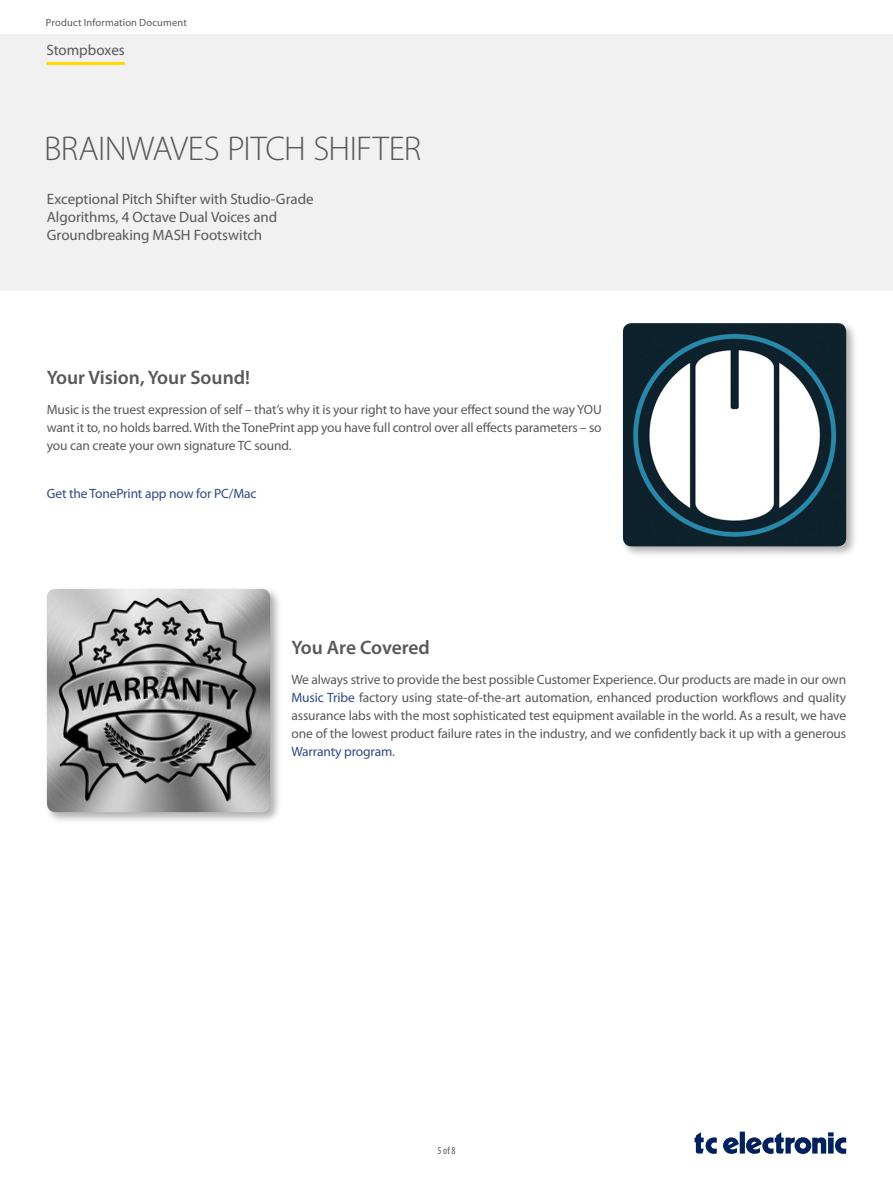
<style>
.page{position:relative;width:893px;height:1188px;background:#fff}
.page>*{position:absolute;margin:0;border:0;box-sizing:border-box;transform-origin:0 0}
.t1{font:300 34.5px "Myriad Pro";letter-spacing:-.02em;color:#57585a}
._09_Body_Header_1{font:600 19.5px "Myriad Pro";color:#57585a}
.t2{font:15px/18px "Myriad Pro";letter-spacing:-.005em;color:#57585a}
._08_Standard_Text{font:13.5px/18px "Myriad Pro";letter-spacing:-.01em;color:#57585a;text-align:justify}
._08_Standard_Text-2{font:13.5px "Myriad Pro";letter-spacing:-.01em;color:#2f4983}
.t3{font:10.5px "Myriad Pro";letter-spacing:.015em;color:#57585a}
.t4{font:condensed 10.5px "Myriad Pro";color:#57585a}
.s1{color:#2f4983}
</style>
<div class="page">
<img style="left:0;top:34px;width:893px;height:1120px">
<hr style="left:47px;top:62px;width:78px;height:3px;background:#ffdc01">
<div style="left:44px;top:586px;width:237px;height:237px;background:#231f20;opacity:.35"></div>
<img style="left:47px;top:589px;width:223px;height:223px">
<div style="left:620px;top:320px;width:237px;height:238px;background:#231f20;opacity:.35"></div>
<img style="left:623px;top:323px;width:223px;height:223px">
<p class="t3" style="left:46px;top:16px;width:142px">Product Information Document</p>
<p class="t2" style="left:47px;top:40px;width:80px">Stompboxes</p>
<h1 class="t1" style="left:44px;top:130px;width:379px">BRAINWAVES PITCH SHIFTER</h1>
<p class="t2" style="left:47px;top:190px;width:268px">Exceptional Pitch Shifter with Studio-Grade<br>Algorithms, 4 Octave Dual Voices and<br>Groundbreaking MASH Footswitch</p>
<p class="_09_Body_Header_1" style="left:47px;top:365px;width:205px">Your Vision, Your Sound!</p>
<p class="_08_Standard_Text" style="left:47px;top:400px;width:556px">Music is the truest expression of self – that’s why it is your right to have your effect sound the way YOU want it to, no holds barred. With the TonePrint app you have full control over all effects parameters – so you can create your own signature TC sound.</p>
<p class="_08_Standard_Text-2" style="left:47px;top:485px;width:211px">Get the TonePrint app now for PC/Mac</p>
<p class="_09_Body_Header_1" style="left:291px;top:635px;width:140px">You Are Covered</p>
<p class="_08_Standard_Text" style="left:291px;top:670px;width:556px">We always strive to provide the best possible Customer Experience. Our products are made in our own <span class="s1">Music Tribe</span> factory using state-of-the-art automation, enhanced production workflows and quality assurance labs with the most sophisticated test equipment available in the world. As a result, we have one of the lowest product failure rates in the industry, and we confidently back it up with a generous <span class="s1">Warranty program</span>.</p>
<p class="t4" style="left:437px;top:1144px;width:20px">5 of 8</p>
</div>
